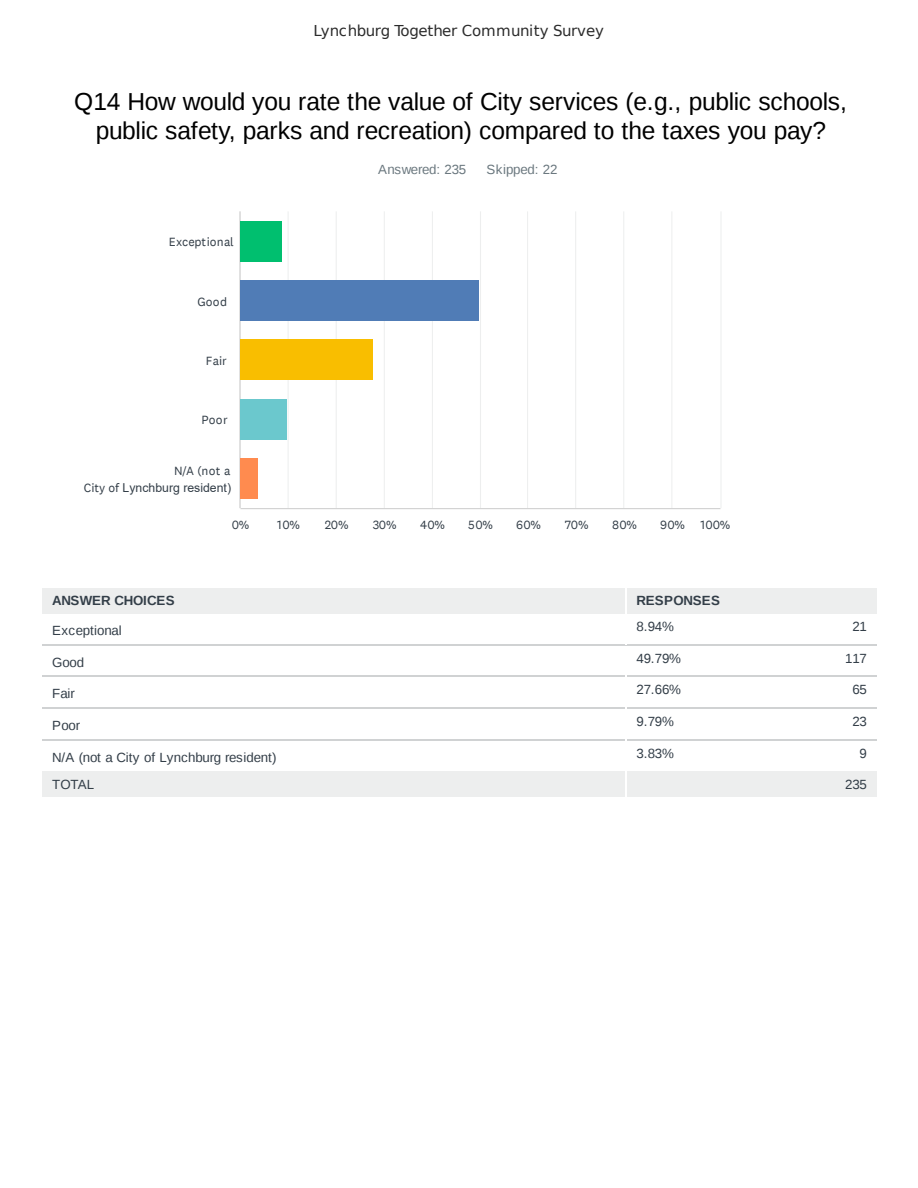
<style>
.page{position:relative;width:918px;height:1188px;background:#fff}
.page>*{position:absolute;margin:0;border:0;box-sizing:border-box;transform-origin:0 0}
.t1{font:24.6px/28.7px "Liberation Sans";letter-spacing:-.015em;color:#000;text-align:center}
.t2{font:15px "DejaVu Sans";letter-spacing:-.015em;color:#2c2c2c}
.t3{font:13.35px "Liberation Sans";letter-spacing:-.02em;color:#333e48}
.t4{font:13.35px "Liberation Sans";letter-spacing:-.02em;color:#6b787f}
.t5{font:700 13.35px "Liberation Sans";letter-spacing:-.01em;color:#333e48}
.t6{font:700 13.35px "Liberation Sans";letter-spacing:.025em;color:#333e48}
.t7{font:12.3px "Copyright Klim Type Foundry Not Licensedfor Desktop Use";letter-spacing:.01em;color:#333e48}
.t8{font:12.3px "Arial";color:#333e48}
.s1{font-family:"Copyright Klim Type Foundry Not Licensedfor Desktop Use"}
</style>
<div class="page">
<svg style="left:42px;top:645px;width:835px;height:96px"></svg>
<div style="left:42px;top:588px;width:583px;height:26px;background:#edeeee"></div>
<div style="left:625px;top:588px;width:252px;height:26px;background:#edeeee"></div>
<div style="left:42px;top:771px;width:583px;height:26px;background:#edeeee"></div>
<div style="left:625px;top:771px;width:252px;height:26px;background:#edeeee"></div>
<svg style="left:625px;top:771px;width:1px;height:26px"></svg>
<hr style="left:625px;top:739px;width:1px;height:32px;background:#fff">
<hr style="left:625px;top:739px;width:252px;height:1px;background:#d0d2d3">
<hr style="left:42px;top:739px;width:584px;height:1px;background:#d0d2d3">
<hr style="left:625px;top:708px;width:1px;height:32px;background:#fff">
<hr style="left:625px;top:708px;width:252px;height:1px;background:#d0d2d3">
<hr style="left:42px;top:708px;width:584px;height:1px;background:#d0d2d3">
<hr style="left:625px;top:676px;width:1px;height:33px;background:#fff">
<hr style="left:625px;top:676px;width:252px;height:1px;background:#d0d2d3">
<hr style="left:42px;top:676px;width:584px;height:1px;background:#d0d2d3">
<hr style="left:625px;top:644px;width:1px;height:33px;background:#fff">
<hr style="left:625px;top:644px;width:252px;height:1px;background:#d0d2d3">
<hr style="left:42px;top:644px;width:584px;height:1px;background:#d0d2d3">
<hr style="left:625px;top:614px;width:1px;height:31px;background:#fff">
<svg style="left:625px;top:588px;width:1px;height:26px"></svg>
<hr style="left:288px;top:211px;width:1px;height:297px;background:#edeeee">
<hr style="left:336px;top:211px;width:1px;height:297px;background:#edeeee">
<hr style="left:384px;top:211px;width:1px;height:297px;background:#edeeee">
<hr style="left:432px;top:211px;width:1px;height:297px;background:#edeeee">
<hr style="left:480px;top:211px;width:1px;height:297px;background:#edeeee">
<hr style="left:527px;top:211px;width:1px;height:297px;background:#edeeee">
<hr style="left:575px;top:211px;width:1px;height:297px;background:#edeeee">
<hr style="left:623px;top:211px;width:1px;height:297px;background:#edeeee">
<hr style="left:671px;top:211px;width:1px;height:297px;background:#edeeee">
<hr style="left:720px;top:211px;width:2px;height:297px;background:#edeeee">
<hr style="left:240px;top:211px;width:1px;height:297px;background:#ccc">
<hr style="left:241px;top:508px;width:479px;height:1px;background:#ccc">
<div style="left:241px;top:221px;width:41px;height:41px;background:#00bf6f"></div>
<div style="left:241px;top:280px;width:238px;height:41px;background:#507cb6"></div>
<div style="left:241px;top:339px;width:132px;height:41px;background:#f9be00"></div>
<div style="left:241px;top:399px;width:46px;height:41px;background:#6bc8cd"></div>
<div style="left:241px;top:458px;width:17px;height:41px;background:#ff8b4f"></div>
<p class="t2" style="left:313px;top:22px;width:292px">Lynchburg Together Community Survey</p>
<h1 class="t1" style="left:74px;top:87px;width:774px">Q14 How would you rate the value of City services (e.g., public schools, public safety, parks and recreation) compared to the taxes you pay?</h1>
<p class="t4" style="left:378px;top:161px;width:90px">Answered: 235</p>
<p class="t4" style="left:487px;top:161px;width:72px">Skipped: 22</p>
<p class="t7" style="left:169px;top:235px;width:66px">Exceptional</p>
<p class="t7" style="left:198px;top:294px;width:31px">Good</p>
<p class="t7" style="left:206px;top:353px;width:22px">Fair</p>
<p class="t7" style="left:202px;top:413px;width:28px">Poor</p>
<p class="t7" style="left:174px;top:464px;width:58px">N/A (not a</p>
<p class="t8" style="left:84px;top:479px;width:149px"><span class="s1">City of</span> Lynchburg resident)</p>
<p class="t7" style="left:232px;top:517px;width:19px">0%</p>
<p class="t7" style="left:277px;top:517px;width:24px">10%</p>
<p class="t7" style="left:325px;top:517px;width:25px">20%</p>
<p class="t7" style="left:373px;top:517px;width:25px">30%</p>
<p class="t7" style="left:420px;top:517px;width:26px">40%</p>
<p class="t7" style="left:468px;top:517px;width:26px">50%</p>
<p class="t7" style="left:516px;top:517px;width:26px">60%</p>
<p class="t7" style="left:565px;top:517px;width:25px">70%</p>
<p class="t7" style="left:612px;top:517px;width:26px">80%</p>
<p class="t7" style="left:660px;top:517px;width:26px">90%</p>
<p class="t7" style="left:701px;top:517px;width:31px">100%</p>
<p class="t5" style="left:52px;top:593px;width:124px">ANSWER CHOICES</p>
<p class="t6" style="left:637px;top:593px;width:85px">RESPONSES</p>
<p class="t3" style="left:52px;top:623px;width:71px">Exceptional</p>
<p class="t3" style="left:52px;top:655px;width:33px">Good</p>
<p class="t3" style="left:52px;top:686px;width:24px">Fair</p>
<p class="t3" style="left:52px;top:718px;width:29px">Poor</p>
<p class="t3" style="left:52px;top:750px;width:226px">N/A (not a City of Lynchburg resident)</p>
<p class="t3" style="left:637px;top:619px;width:39px">8.94%</p>
<p class="t3" style="left:852px;top:619px;width:16px">21</p>
<p class="t3" style="left:637px;top:651px;width:46px">49.79%</p>
<p class="t3" style="left:845px;top:651px;width:23px">117</p>
<p class="t3" style="left:637px;top:682px;width:46px">27.66%</p>
<p class="t3" style="left:852px;top:682px;width:16px">65</p>
<p class="t3" style="left:637px;top:714px;width:39px">9.79%</p>
<p class="t3" style="left:852px;top:714px;width:16px">23</p>
<p class="t3" style="left:637px;top:746px;width:39px">3.83%</p>
<p class="t3" style="left:860px;top:746px;width:9px">9</p>
<p class="t3" style="left:52px;top:776px;width:44px">TOTAL</p>
<p class="t3" style="left:845px;top:776px;width:23px">235</p>
</div>
